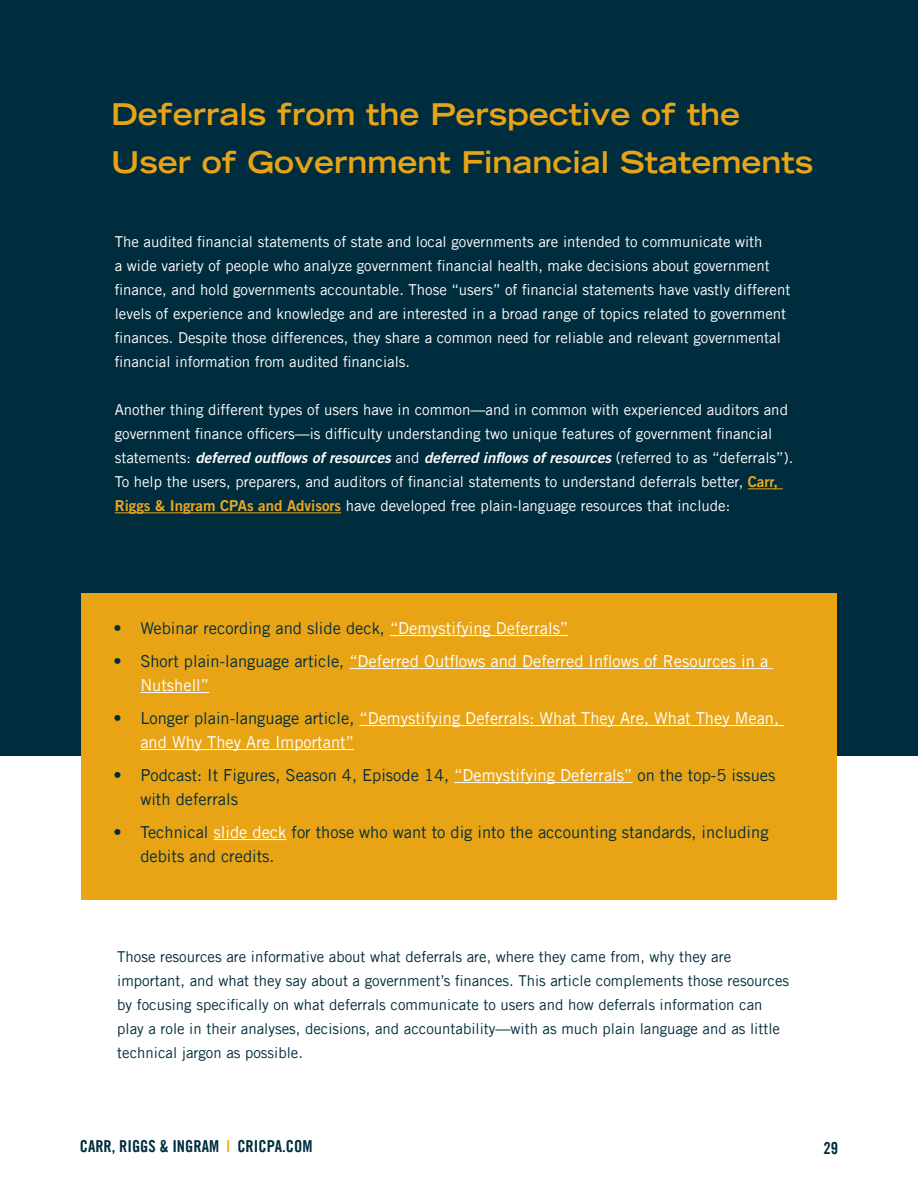
<style>
.page{position:relative;width:918px;height:1188px;background:#fff}
.page>*{position:absolute;margin:0;border:0;box-sizing:border-box;transform-origin:0 0}
.t1{font:700 expanded 30px/48px "Trade Gothic LT Std";color:#e8a415}
.t2{font:16.5px/24px "Trade Gothic LT Std";color:#002d3e}
.t3{font:16.5px/24px "Trade Gothic LT Std";color:#fff}
.t4{font:16.5px "Trade Gothic LT Std Bd Cn 20";color:#002d3e}
.t5{font:15px/24px "Trade Gothic LT Std";color:#fff}
.t6{font:15px/24px "Trade Gothic LT Std";color:#002d3e}
.t7{font:15px "Trade Gothic LT Std Bd 2 Obl";color:#fff}
.s1{font-family:"Trade Gothic LT Std"}
.s2{font-family:"Trade Gothic LT Std Bd 2";color:#eba921}
.s3{color:#fff}
.s4{color:#002d3e}
.s5{color:#eba921}
</style>
<div class="page">
<div style="left:0;top:0;width:918px;height:756px;background:#002d3e"></div>
<div style="left:81px;top:594px;width:756px;height:306px;background:#e8a415"></div>
<hr style="left:748px;top:488px;width:35px;height:1px;background:#eba921">
<hr style="left:115px;top:512px;width:226px;height:1px;background:#eba921">
<hr style="left:390px;top:635px;width:178px;height:1px;background:#fff">
<hr style="left:349px;top:668px;width:424px;height:1px;background:#fff">
<hr style="left:140px;top:692px;width:69px;height:1px;background:#fff">
<hr style="left:359px;top:725px;width:425px;height:1px;background:#fff">
<hr style="left:140px;top:749px;width:214px;height:1px;background:#fff">
<hr style="left:454px;top:782px;width:178px;height:1px;background:#fff">
<hr style="left:214px;top:839px;width:72px;height:1px;background:#fff">
<h1 class="t1" style="left:111px;top:90px;width:704px">Deferrals from the Perspective of the<br>User of Government Financial Statements</h1>
<p class="t5" style="left:115px;top:230px;width:677px">The audited financial statements of state and local governments are intended to communicate with<br>a wide variety of people who analyze government financial health, make decisions about government finance, and hold governments accountable. Those “users” of financial statements have vastly different levels of experience and knowledge and are interested in a broad range of topics related to government finances. Despite those differences, they share a common need for reliable and relevant governmental financial information from audited financials.</p>
<p class="t5" style="left:115px;top:398px;width:675px">Another thing different types of users have in common—and in common with experienced auditors and government finance officers—is difficulty understanding two unique features of government financial</p>
<p class="t7" style="left:115px;top:449px;width:680px"><span class="s1">statements:</span> deferred outflows of resources <span class="s1">and</span> deferred inflows of resources <span class="s1">(referred to as “deferrals”).</span></p>
<p class="t5" style="left:115px;top:470px;width:665px">To help the users, preparers, and auditors of financial statements to understand deferrals better, <span class="s2">Carr,<br>Riggs &amp; Ingram CPAs and Advisors</span> have developed free plain-language resources that include:</p>
<p class="t2" style="left:113px;top:616px;width:456px">• Webinar recording and slide deck, <span class="s3">“Demystifying Deferrals”</span></p>
<p class="t3" style="left:140px;top:649px;width:629px;text-indent:-27px"><span class="s4">• Short plain-language article,</span> “Deferred Outflows and Deferred Inflows of Resources in a<br>Nutshell”</p>
<p class="t3" style="left:140px;top:706px;width:640px;text-indent:-27px"><span class="s4">• Longer plain-language article,</span> “Demystifying Deferrals: What They Are, What They Mean, and Why They Are Important”</p>
<p class="t2" style="left:140px;top:763px;width:637px;text-indent:-27px">• Podcast: It Figures, Season 4, Episode 14, <span class="s3">“Demystifying Deferrals”</span> on the top-5 issues with deferrals</p>
<p class="t2" style="left:140px;top:820px;width:630px;text-indent:-27px">• Technical <span class="s3">slide deck</span> for those who want to dig into the accounting standards, including debits and credits.</p>
<p class="t6" style="left:117px;top:945px;width:673px">Those resources are informative about what deferrals are, where they came from, why they are important, and what they say about a government’s finances. This article complements those resources by focusing specifically on what deferrals communicate to users and how deferrals information can play a role in their analyses, decisions, and accountability—with as much plain language and as little technical jargon as possible.</p>
<p class="t4" style="left:80px;top:1136px;width:234px">CARR, RIGGS &amp; INGRAM <span class="s5">l</span> CRICPA.COM</p>
<p class="t4" style="left:823px;top:1138px;width:16px">29</p>
</div>
